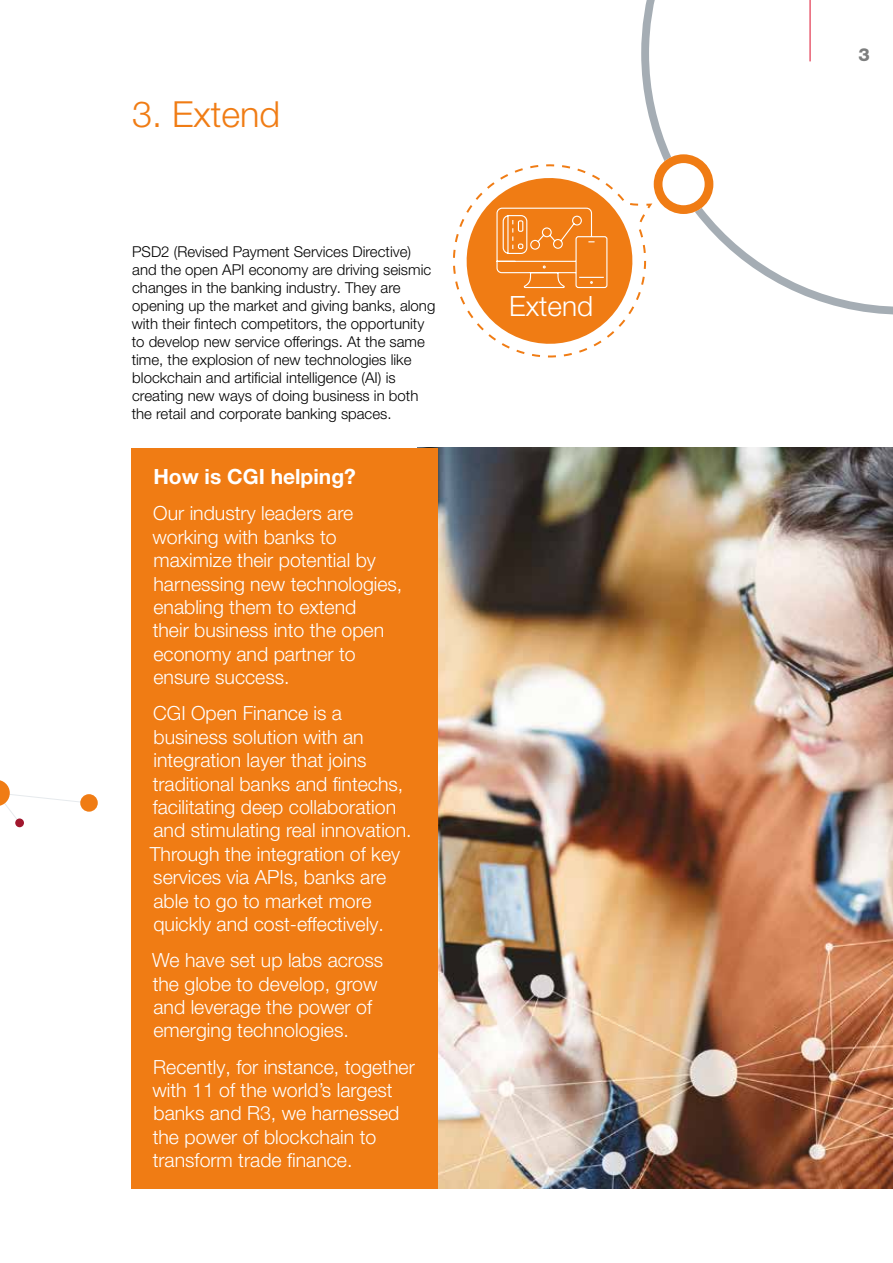
<style>
.page{position:relative;width:893px;height:1263px;background:#fff}
.page>*{position:absolute;margin:0;border:0;box-sizing:border-box;transform-origin:0 0}
.t1{font:300 36px "Helvetica Neue LT Std";color:#f07c14}
.t2{font:300 28.05px "Helvetica Neue LT Pro";color:#fff}
.t3{font:700 21px "Helvetica Neue LT Pro";color:#fff}
.t4{font:300 19.5px/23.4px "Helvetica Neue LT Pro";color:#fff}
.t5{font:800 18px "Helvetica Neue LT Std";color:#7d7e7e}
.t6{font:300 15px/18px "Helvetica Neue LT Pro";color:#000}
</style>
<div class="page">
<div style="left:80px;top:794px;width:18px;height:18px;background:#f07c14;border-radius:50%"></div>
<svg style="left:0;top:780px;width:90px;height:39px"></svg>
<div style="left:15px;top:818px;width:9px;height:9px;background:#a1172e;border-radius:50%"></div>
<img style="left:438px;top:448px;width:455px;height:740px">
<div style="left:132px;top:448px;width:306px;height:740px;background:#f07c14"></div>
<svg style="left:453px;top:0;width:440px;height:357px"></svg>
<h1 class="t1" style="left:132px;top:92px;width:150px">3. Extend</h1>
<p class="t6" style="left:132px;top:243px;width:305px">PSD2 (Revised Payment Services Directive) and the open API economy are driving seismic changes in the banking industry. They are opening up the market and giving banks, along with their fintech competitors, the opportunity to develop new service offerings. At the same time, the explosion of new technologies like blockchain and artificial intelligence (AI) is creating new ways of doing business in both the retail and corporate banking spaces.</p>
<p class="t3" style="left:153px;top:463px;width:204px">How is CGI helping?</p>
<p class="t4" style="left:152px;top:501px;width:251px">Our industry leaders are working with banks to maximize their potential by harnessing new technologies, enabling them to extend<br>their business into the open economy and partner to ensure success.</p>
<p class="t4" style="left:150px;top:701px;width:263px">CGI Open Finance is a business solution with an integration layer that joins traditional banks and fintechs, facilitating deep collaboration and stimulating real innovation.<br>Through the integration of key services via APIs, banks are able to go to market more quickly and cost-effectively.</p>
<p class="t4" style="left:152px;top:948px;width:233px">We have set up labs across the globe to develop, grow and leverage the power of emerging technologies.</p>
<p class="t4" style="left:152px;top:1054px;width:264px">Recently, for instance, together with 11 of the world’s largest banks and R3, we harnessed the power of blockchain to transform trade finance.</p>
<h2 class="t2" style="left:509px;top:289px;width:85px">Extend</h2>
<p class="t5" style="left:858px;top:44px;width:13px">3</p>
</div>
